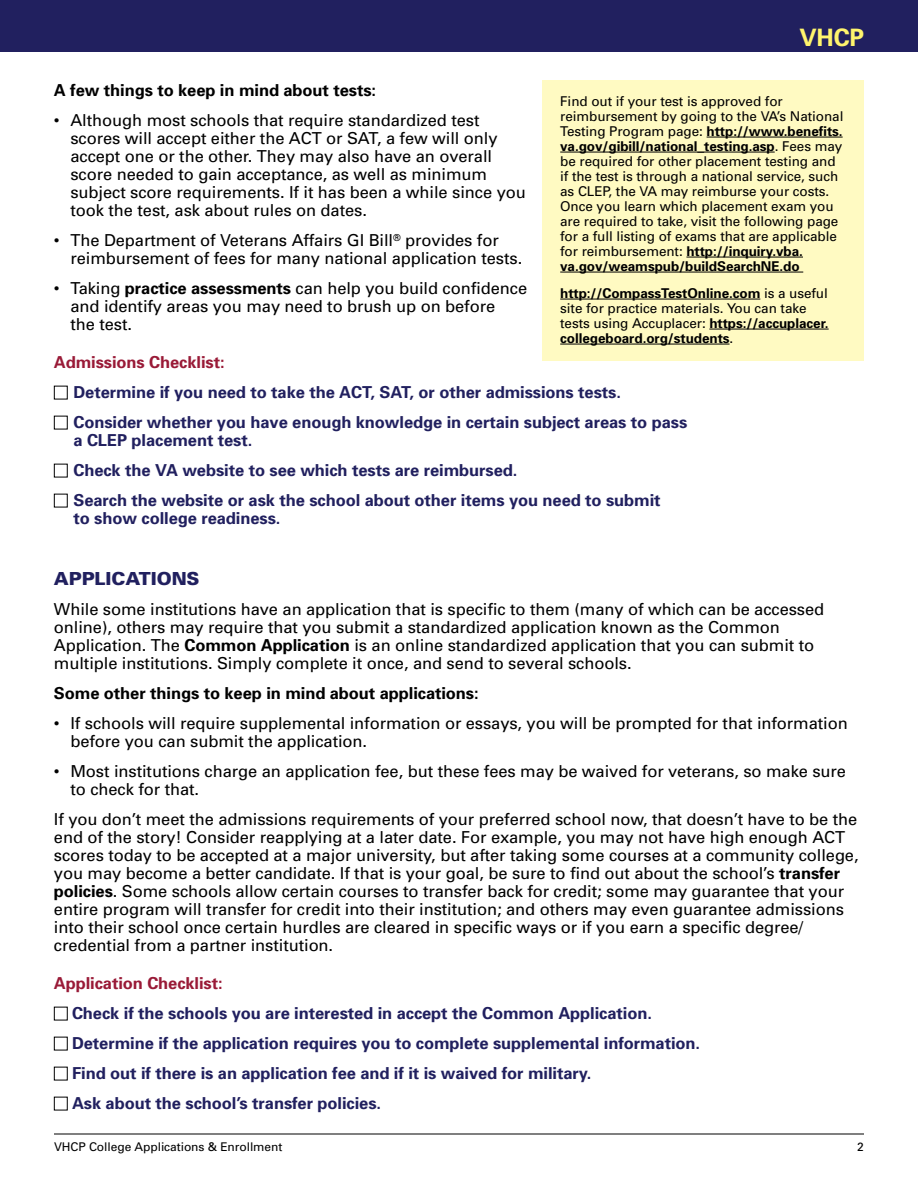
<style>
.page{position:relative;width:918px;height:1188px;background:#fff}
.page>*{position:absolute;margin:0;border:0;box-sizing:border-box;transform-origin:0 0}
.t1{font:700 24px "Univers";color:#fff56d}
.t2{font:900 18px "Univers";letter-spacing:-.005em;color:#21205f}
.t3{font:16.5px/18px "Univers";letter-spacing:-.005em;color:#000}
.t4{font:700 16.5px/30px "Univers";letter-spacing:-.005em;color:#21205f}
.t5{font:700 16.5px "Univers";letter-spacing:-.005em;color:#000}
.t6{font:700 16.5px "Univers";letter-spacing:-.005em;color:#991a37}
.t7{font:13.5px/15px "Univers";letter-spacing:-.005em;color:#000}
.t8{font:700 13.5px/15px "Univers";letter-spacing:-.005em;color:#000}
.t9{font:12px "Univers";letter-spacing:-.005em;color:#000}
.s1{font-weight:700}
.s2{font-weight:400}
</style>
<div class="page">
<hr style="left:54px;top:1134px;width:810px;height:1px;background:#000">
<div style="left:0;top:0;width:918px;height:52px;background:#21205f"></div>
<div style="left:54px;top:386px;width:14px;height:13px;border:1px solid #000"></div>
<div style="left:54px;top:416px;width:14px;height:13px;border:1px solid #000"></div>
<div style="left:54px;top:464px;width:14px;height:13px;border:1px solid #000"></div>
<div style="left:54px;top:494px;width:14px;height:13px;border:1px solid #000"></div>
<div style="left:54px;top:1007px;width:14px;height:13px;border:1px solid #000"></div>
<div style="left:54px;top:1037px;width:14px;height:13px;border:1px solid #000"></div>
<div style="left:54px;top:1067px;width:14px;height:13px;border:1px solid #000"></div>
<div style="left:54px;top:1097px;width:14px;height:13px;border:1px solid #000"></div>
<div style="left:542px;top:80px;width:322px;height:281px;background:#fffac2"></div>
<hr style="left:707px;top:137px;width:136px;height:1px;background:#000">
<hr style="left:560px;top:152px;width:215px;height:1px;background:#000">
<hr style="left:686px;top:257px;width:117px;height:1px;background:#000">
<hr style="left:560px;top:272px;width:243px;height:1px;background:#000">
<hr style="left:560px;top:299px;width:200px;height:1px;background:#000">
<hr style="left:709px;top:329px;width:120px;height:1px;background:#000">
<hr style="left:560px;top:344px;width:170px;height:1px;background:#000">
<h1 class="t1" style="left:799px;top:22px;width:66px">VHCP</h1>
<p class="t5" style="left:54px;top:80px;width:324px">A few things to keep in mind about tests:</p>
<p class="t3" style="left:70px;top:111px;width:457px;text-indent:-16px">• Although most schools that require standardized test scores will accept either the ACT or SAT, a few will only accept one or the other. They may also have an overall score needed to gain acceptance, as well as minimum subject score requirements. If it has been a while since you took the test, ask about rules on dates.</p>
<p class="t3" style="left:70px;top:231px;width:453px;text-indent:-17px">• The Department of Veterans Affairs GI Bill<sup>®</sup> provides for reimbursement of fees for many national application tests.</p>
<p class="t3" style="left:70px;top:279px;width:458px;text-indent:-16px">• Taking <span class="s1">practice assessments</span> can help you build confidence and identify areas you may need to brush up on before<br>the test.</p>
<p class="t6" style="left:54px;top:351px;width:172px">Admissions Checklist:</p>
<p class="t4" style="left:73px;top:377px;width:615px">Determine if you need to take the ACT, SAT, or other admissions tests.<br>Consider whether you have enough knowledge in certain subject areas to pass</p>
<p class="t4" style="left:73px;top:425px;width:589px">a CLEP placement test.<br>Check the VA website to see which tests are reimbursed.<br>Search the website or ask the school about other items you need to submit</p>
<p class="t4" style="left:73px;top:503px;width:208px">to show college readiness.</p>
<p class="t7" style="left:560px;top:93px;width:285px">Find out if your test is approved for reimbursement by going to the VA’s National Testing Program page: <span class="s1">http://www.benefits. va.gov/gibill/national_testing.asp</span>. Fees may be required for other placement testing and if the test is through a national service, such as CLEP, the VA may reimburse your costs.<br>Once you learn which placement exam you are required to take, visit the following page for a full listing of exams that are applicable for reimbursement: <span class="s1">http://inquiry.vba. va.gov/weamspub/buildSearchNE.do</span></p>
<p class="t8" style="left:560px;top:285px;width:270px">http://CompassTestOnline.com <span class="s2">is a useful site for practice materials. You can take tests using Accuplacer:</span> https://accuplacer. collegeboard.org/students<span class="s2">.</span></p>
<p class="t2" style="left:54px;top:568px;width:147px">APPLICATIONS</p>
<p class="t3" style="left:54px;top:600px;width:772px">While some institutions have an application that is specific to them (many of which can be accessed online), others may require that you submit a standardized application known as the Common Application. The <span class="s1">Common Application</span> is an online standardized application that you can submit to multiple institutions. Simply complete it once, and send to several schools.</p>
<p class="t5" style="left:54px;top:683px;width:426px">Some other things to keep in mind about applications:</p>
<p class="t3" style="left:70px;top:714px;width:779px;text-indent:-16px">• If schools will require supplemental information or essays, you will be prompted for that information before you can submit the application.</p>
<p class="t3" style="left:70px;top:762px;width:777px;text-indent:-16px">• Most institutions charge an application fee, but these fees may be waived for veterans, so make sure to check for that.</p>
<p class="t3" style="left:54px;top:810px;width:806px">If you don’t meet the admissions requirements of your preferred school now, that doesn’t have to be the end of the story! Consider reapplying at a later date. For example, you may not have high enough ACT scores today to be accepted at a major university, but after taking some courses at a community college, you may become a better candidate. If that is your goal, be sure to find out about the school’s <span class="s1">transfer policies</span>. Some schools allow certain courses to transfer back for credit; some may guarantee that your entire program will transfer for credit into their institution; and others may even guarantee admissions into their school once certain hurdles are cleared in specific ways or if you earn a specific degree/ credential from a partner institution.</p>
<p class="t6" style="left:54px;top:972px;width:170px">Application Checklist:</p>
<p class="t4" style="left:72px;top:998px;width:630px">Check if the schools you are interested in accept the Common Application.<br>Determine if the application requires you to complete supplemental information.<br>Find out if there is an application fee and if it is waived for military.<br>Ask about the school’s transfer policies.</p>
<p class="t9" style="left:54px;top:1140px;width:230px">VHCP College Applications &amp; Enrollment</p>
<p class="t9" style="left:857px;top:1140px;width:8px">2</p>
</div>
